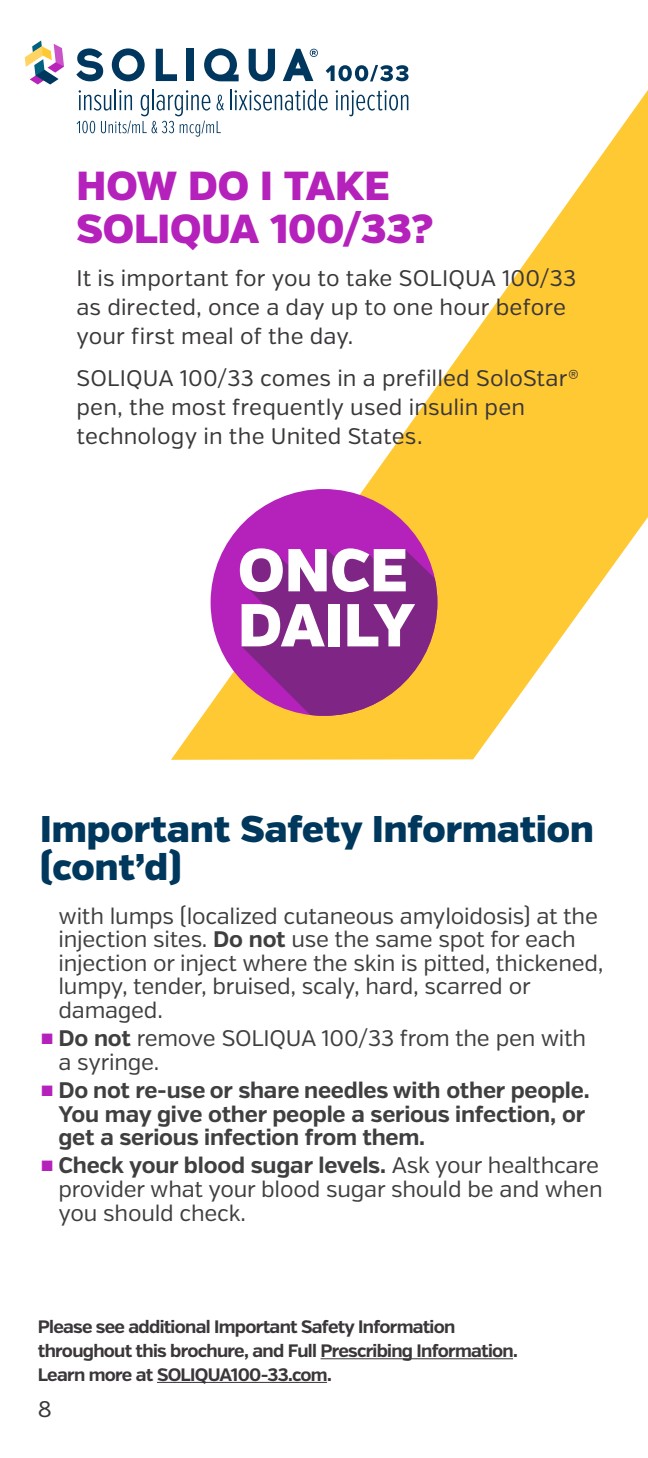
<style>
.page{position:relative;width:648px;height:1458px;background:#fff}
.page>*{position:absolute;margin:0;border:0;box-sizing:border-box;transform-origin:0 0}
.t1{font:900 40.5px/42.8px "Verb";color:#b521bb}
.t2{font:900 37.12px/38.2px "Verb";color:#00385d}
.t3{font:22.5px/23.6px "Verb";letter-spacing:-.01em;color:#3f3e40}
.t4{font:22.5px/29.2px "Verb";letter-spacing:.005em;color:#3a363a}
.t5{font:700 22.5px/23.6px "Verb";letter-spacing:-.01em;color:#3f3e40}
.t6{font:700 18px/23.6px "Verb";letter-spacing:-.04em;color:#3a363a}
.s1{font-weight:700}
.s2{font-family:"Arial";font-weight:900;color:#b521bb}
</style>
<div class="page">
<svg style="left:171px;top:90px;width:477px;height:670px"></svg>
<div style="left:211px;top:489px;width:226px;height:227px;background:#b521bb;border-radius:50%"></div>
<svg style="left:240px;top:548px;width:197px;height:168px;background:#b36f9f"></svg>
<div style="left:622px;top:208px;width:26px;height:116px;background:#ffc934"></div>
<hr style="left:321px;top:1358px;width:192px;height:1px;background:#3a363a">
<hr style="left:157px;top:1382px;width:170px;height:1px;background:#3a363a">
<svg style="left:326px;top:65px;width:83px;height:16px"></svg>
<svg style="left:76px;top:48px;width:27px;height:33px"></svg>
<svg style="left:156px;top:49px;width:21px;height:32px"></svg>
<div style="left:186px;top:49px;width:7px;height:32px;background:#00375e"></div>
<svg style="left:249px;top:49px;width:26px;height:32px"></svg>
<svg style="left:204px;top:48px;width:35px;height:33px"></svg>
<svg style="left:112px;top:48px;width:33px;height:33px"></svg>
<hr style="left:230px;top:89px;width:2px;height:21px;background:#00375e">
<svg style="left:235px;top:89px;width:93px;height:22px"></svg>
<svg style="left:336px;top:90px;width:72px;height:26px"></svg>
<svg style="left:77px;top:89px;width:147px;height:48px"></svg>
<svg style="left:283px;top:49px;width:35px;height:32px"></svg>
<svg style="left:25px;top:41px;width:39px;height:44px"></svg>
<h1 class="t1" style="left:76px;top:166px;width:359px">HOW DO I TAKE<br>SOLIQUA 100/33?</h1>
<p class="t4" style="left:76px;top:264px;width:501px">It is important for you to take SOLIQUA 100/33 as directed, once a day up to one hour before your first meal of the day.</p>
<p class="t4" style="left:76px;top:363px;width:504px">SOLIQUA 100/33 comes in a prefilled SoloStar® pen, the most frequently used insulin pen technology in the United States.</p>
<h2 class="t2" style="left:40px;top:811px;width:555px">Important Safety Information (cont’d)</h2>
<p class="t3" style="left:58px;top:904px;width:546px">with lumps (localized cutaneous amyloidosis) at the injection sites. <span class="s1">Do not</span> use the same spot for each injection or inject where the skin is pitted, thickened, lumpy, tender, bruised, scaly, hard, scarred or damaged.</p>
<p class="t3" style="left:59px;top:1027px;width:529px;text-indent:-18px"><span class="s2">■</span> <span class="s1">Do not</span> remove SOLIQUA 100/33 from the pen with a syringe.</p>
<p class="t5" style="left:59px;top:1079px;width:533px;text-indent:-18px"><span class="s2">■</span> Do not re-use or share needles with other people.<br>You may give other people a serious infection, or get a serious infection from them.</p>
<p class="t3" style="left:59px;top:1154px;width:546px;text-indent:-18px"><span class="s2">■</span> <span class="s1">Check your blood sugar levels.</span> Ask your healthcare provider what your blood sugar should be and when you should check.</p>
<p class="t6" style="left:38px;top:1316px;width:481px">Please see additional Important Safety Information throughout this brochure, and Full Prescribing Information.<br>Learn more at SOLIQUA100-33.com.</p>
<p class="t4" style="left:38px;top:1395px;width:16px">8</p>
</div>
